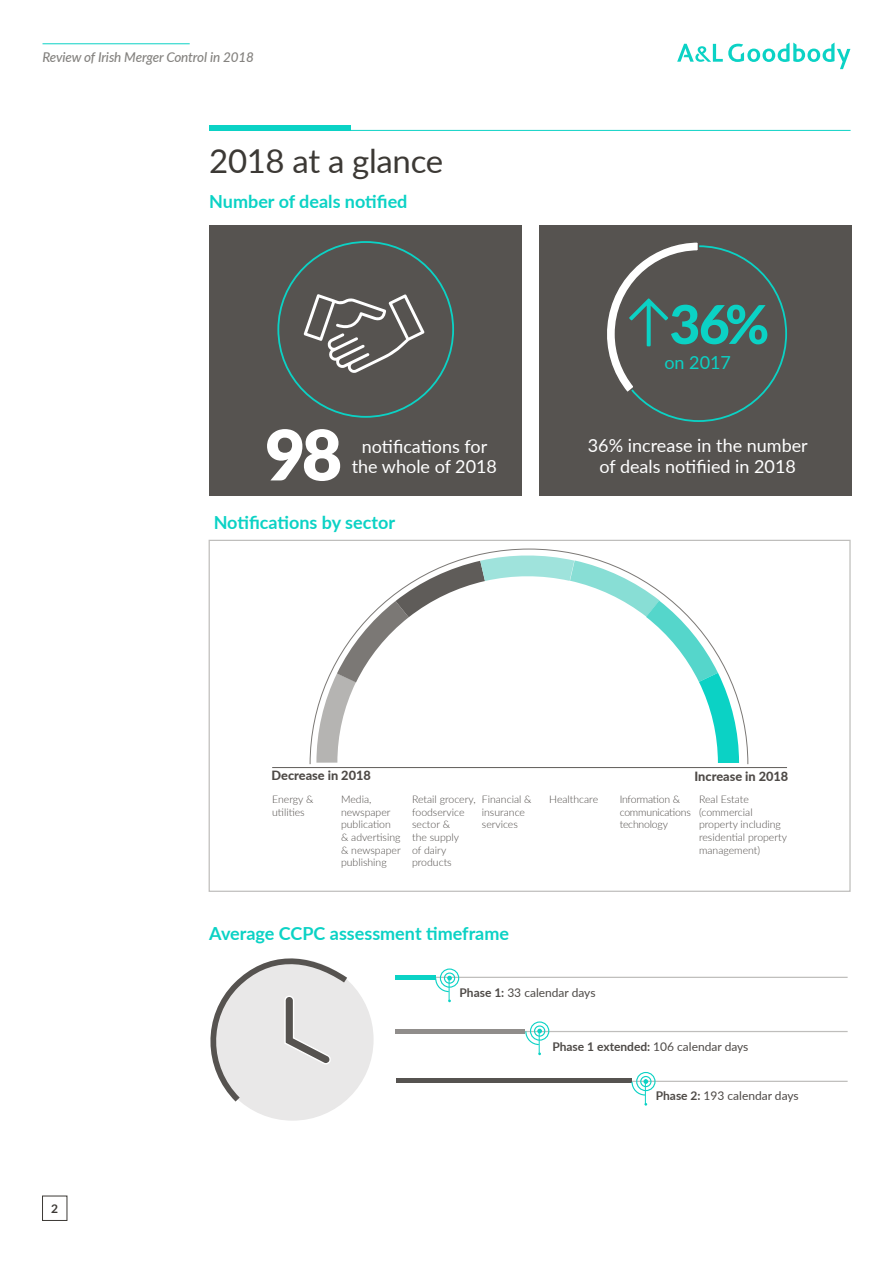
<style>
.page{position:relative;width:893px;height:1263px;background:#fff}
.page>*{position:absolute;margin:0;border:0;box-sizing:border-box;transform-origin:0 0}
.t1{font:900 69.75px "Lato";color:#fff}
.t2{font:800 53.55px "Lato";color:#0bd2c5}
.t3{font:33px "Lato";letter-spacing:-.01em;color:#3c3935}
.t4{font:18px/21px "Lato";color:#fff;text-align:center}
.t5{font:700 18px "Lato";color:#0bd2c5}
.t6{font:18px "Lato";color:#0bd2c5}
.t7{font:italic 500 13.5px "Lato";letter-spacing:-.01em;color:#84827f}
.t8{font:800 12.75px "Lato";color:#4e4a47}
.t9{font:12px "Lato";color:#4e4a47}
.t10{font:700 12px "Lato";color:#4e4a47}
.t11{font:700 12px "Lato";color:#3c3935}
.t12{font:300 10.5px/12.6px "Lato";color:#4e4a47}
.t13{font:300 10.5px/12.6px "Lato";letter-spacing:-.02em;color:#4e4a47}
.s1{font-weight:700}
.s2{font-weight:400}
</style>
<div class="page">
<div style="left:42px;top:1195px;width:25px;height:26px;border:1px solid #3c3935"></div>
<svg style="left:677px;top:43px;width:173px;height:26px"></svg>
<hr style="left:43px;top:43px;width:147px;height:1px;background:#0bd2c5">
<div style="left:540px;top:225px;width:312px;height:271px;background:#565350"></div>
<hr style="left:397px;top:977px;width:451px;height:1px;background:#bfbebc">
<hr style="left:396px;top:975px;width:40px;height:4px;background:#0bd2c5">
<div style="left:444px;top:972px;width:11px;height:12px;border:1px solid #0bd2c5;border-radius:50%"></div>
<div style="left:440px;top:968px;width:19px;height:20px;border:1px solid #0bd2c5;border-radius:50%"></div>
<svg style="left:435px;top:976px;width:17px;height:26px"></svg>
<hr style="left:397px;top:1031px;width:451px;height:1px;background:#bfbebc">
<div style="left:396px;top:1029px;width:129px;height:5px;background:#908d8b"></div>
<div style="left:534px;top:1025px;width:11px;height:12px;border:1px solid #0bd2c5;border-radius:50%"></div>
<div style="left:530px;top:1021px;width:19px;height:20px;border:1px solid #0bd2c5;border-radius:50%"></div>
<svg style="left:525px;top:1029px;width:17px;height:26px"></svg>
<hr style="left:397px;top:1081px;width:451px;height:1px;background:#bfbebc">
<hr style="left:396px;top:1079px;width:236px;height:4px;background:#565350">
<div style="left:640px;top:1076px;width:11px;height:11px;border:1px solid #0bd2c5;border-radius:50%"></div>
<div style="left:636px;top:1072px;width:19px;height:19px;border:1px solid #0bd2c5;border-radius:50%"></div>
<svg style="left:631px;top:1079px;width:17px;height:27px"></svg>
<div style="left:211px;top:958px;width:163px;height:163px;background:#e9e8e8;border-radius:50%"></div>
<svg style="left:210px;top:958px;width:144px;height:149px"></svg>
<hr style="left:272px;top:767px;width:515px;height:1px;background:#5f5c59">
<div style="left:209px;top:225px;width:312px;height:271px;background:#565350"></div>
<svg style="left:316px;top:554px;width:423px;height:209px"></svg>
<hr style="left:209px;top:130px;width:642px;height:1px;background:#0bd2c5">
<div style="left:209px;top:125px;width:141px;height:6px;background:#0bd2c5"></div>
<svg style="left:304px;top:294px;width:121px;height:79px"></svg>
<svg style="left:607px;top:242px;width:93px;height:153px"></svg>
<p class="t7" style="left:43px;top:48px;width:213px">Review of Irish Merger Control in 2018</p>
<h3 class="t3" style="left:209px;top:138px;width:236px">2018 at a glance</h3>
<h3 class="t5" style="left:209px;top:188px;width:200px">Number of deals notified</h3>
<h1 class="t1" style="left:265px;top:402px;width:79px">98</h1>
<h3 class="t4" style="left:352px;top:435px;width:147px;line-height:20px">notifications for the whole of 2018</h3>
<h3 class="t5" style="left:214px;top:509px;width:183px">Notifications by sector</h3>
<h2 class="t2" style="left:669px;top:285px;width:101px">36%</h2>
<h3 class="t6" style="left:664px;top:349px;width:68px">on 2017</h3>
<h3 class="t4" style="left:588px;top:434px;width:221px">36% increase in the number of deals notifiied in 2018</h3>
<p class="t8" style="left:272px;top:766px;width:101px">Decrease in 2018</p>
<p class="t8" style="left:694px;top:767px;width:95px">Increase in 2018</p>
<p class="t12" style="left:341px;top:793px;width:61px">Media, newspaper publication<br>&amp; advertising &amp; newspaper publishing</p>
<p class="t12" style="left:412px;top:793px;width:65px">Retail grocery, foodservice sector &amp;<br>the supply<br>of dairy products</p>
<p class="t12" style="left:482px;top:793px;width:51px">Financial &amp; insurance services</p>
<p class="t13" style="left:620px;top:793px;width:73px">Information &amp; communications technology</p>
<p class="t12" style="left:272px;top:793px;width:43px">Energy &amp;</p>
<p class="t12" style="left:549px;top:793px;width:50px">Healthcare</p>
<p class="t12" style="left:272px;top:805px;width:34px">utilities</p>
<p class="t12" style="left:699px;top:793px;width:89px">Real Estate (commercial property including residential property management)</p>
<h3 class="t5" style="left:209px;top:920px;width:301px">Average CCPC assessment timeframe</h3>
<p class="t9" style="left:459px;top:984px;width:138px"><span class="s1">Phase 1:</span> 33 calendar days</p>
<p class="t11" style="left:51px;top:1200px;width:8px">2</p>
<p class="t10" style="left:552px;top:1038px;width:198px">Phase 1 extended: <span class="s2">106 calendar days</span></p>
<p class="t9" style="left:656px;top:1087px;width:145px"><span class="s1">Phase 2:</span> 193 calendar days</p>
</div>
